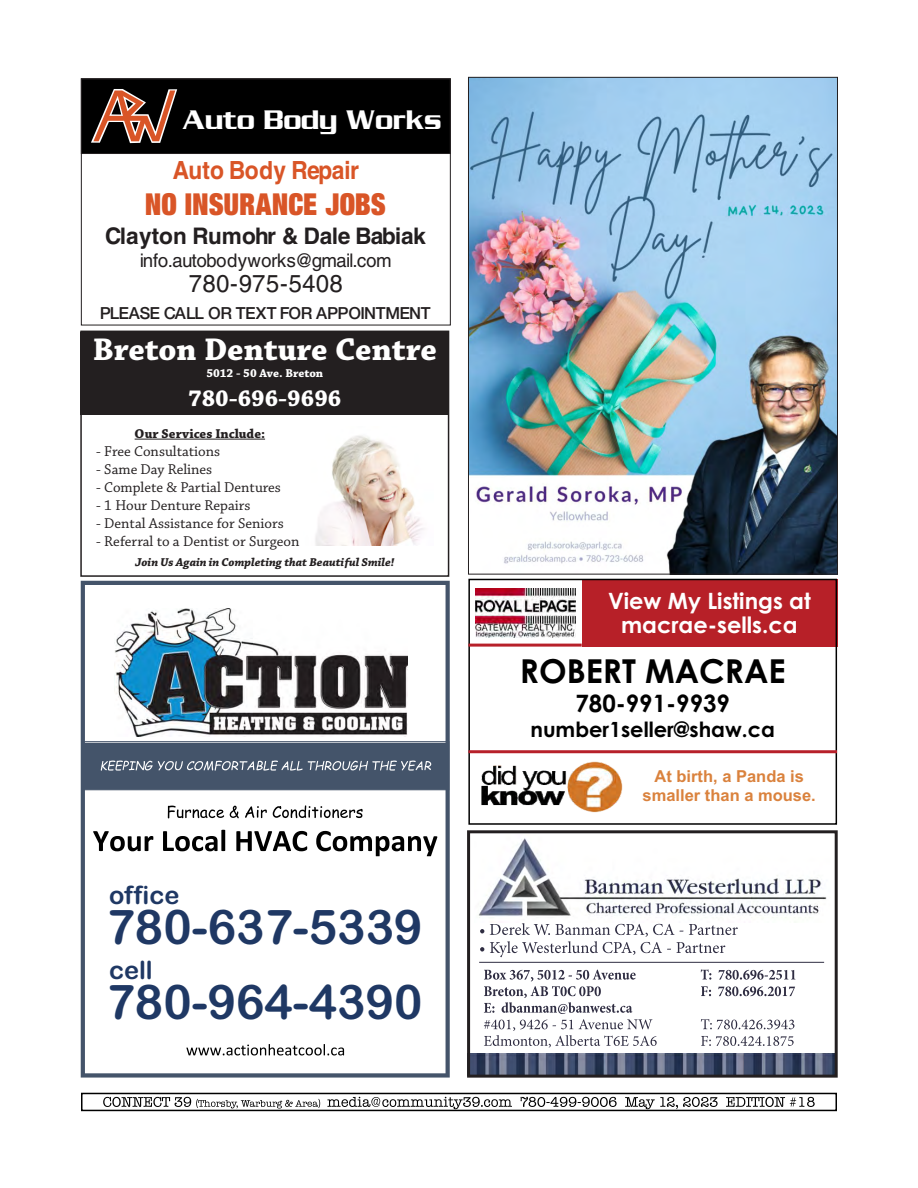
<style>
.page{position:relative;width:918px;height:1188px;background:#fff}
.page>*{position:absolute;margin:0;border:0;box-sizing:border-box;transform-origin:0 0}
.t1{font:47.85px "Arial Rounded MT Bold";color:#1f3864}
.t2{font:700 33px "Chaparral Pro";color:#fff}
.t3{font:700 33px "Century Gothic";color:#000}
.t4{font:30px "Context Reprise Ultra Cond SSK";color:#d95527;scale:.92 1}
.t5{font:28.8px "Boost SSK";color:#fff}
.t6{font:25.35px "Arial Rounded MT Bold";color:#1f3864}
.t7{font:700 24.75px "Context SSK";color:#d95527;scale:.92 1}
.t8{font:24.15px "Context SSK";letter-spacing:.035em;color:#231f20}
.t9{font:700 24px "Chaparral Pro";color:#fff}
.t10{font:700 24px "Century Gothic";color:#000}
.t11{font:700 22.65px "Context SSK";color:#231f20}
.t12{font:700 22.5px/24px "Century Gothic";color:#fff;text-align:center}
.t13{font:700 21px "Century Gothic";color:#000}
.t14{font:18.6px "Context SSK";color:#231f20}
.t15{font:700 16.5px/18.5px "Arial";color:#da823d;text-align:center}
.t16{font:16.5px "Context Reprise Medium SSK";color:#231f20}
.t17{font:15px "Chaparral Pro";color:#231f20}
.t18{font:700 13.5px "Chaparral Pro";color:#231f20}
.t19{font:italic 700 12px "Chaparral Pro";color:#231f20}
.t20{font:700 12px "Chaparral Pro";color:#fff}
</style>
<div class="page">
<div style="left:81px;top:1093px;width:756px;height:18px;border:2px solid #000"></div>
<svg style="left:625px;top:1097px;width:93px;height:12px"></svg>
<svg style="left:103px;top:1097px;width:217px;height:12px"></svg>
<svg style="left:327px;top:1097px;width:185px;height:12px"></svg>
<svg style="left:521px;top:1097px;width:96px;height:10px"></svg>
<svg style="left:726px;top:1097px;width:89px;height:10px"></svg>
<div style="left:81px;top:78px;width:370px;height:76px;background:#000;border:1px solid #231f20"></div>
<svg style="left:91px;top:89px;width:86px;height:54px"></svg>
<div style="left:81px;top:78px;width:370px;height:247px;border:1px solid #231f20"></div>
<div style="left:81px;top:332px;width:367px;height:82px;background:#231f20"></div>
<div style="left:80px;top:332px;width:368px;height:83px;border:1px solid #231f20"></div>
<div style="left:80px;top:331px;width:369px;height:246px;border:2px solid #231f20"></div>
<img style="left:315px;top:435px;width:109px;height:110px">
<hr style="left:135px;top:439px;width:130px;height:1px;background:#231f20">
<svg style="left:81px;top:581px;width:369px;height:497px"></svg>
<hr style="left:479px;top:962px;width:345px;height:1px;background:#2f2d42">
<svg style="left:701px;top:969px;width:94px;height:11px"></svg>
<svg style="left:701px;top:986px;width:94px;height:10px"></svg>
<svg style="left:701px;top:1019px;width:93px;height:10px"></svg>
<svg style="left:484px;top:970px;width:173px;height:78px"></svg>
<svg style="left:701px;top:1036px;width:93px;height:10px"></svg>
<svg style="left:480px;top:923px;width:258px;height:34px"></svg>
<img style="left:478px;top:838px;width:349px;height:80px">
<img style="left:471px;top:1053px;width:363px;height:21px">
<div style="left:467px;top:830px;width:371px;height:248px;border:3px solid #231f20"></div>
<img style="left:476px;top:589px;width:100px;height:48px">
<div style="left:582px;top:579px;width:255px;height:68px;background:#b72028"></div>
<div style="left:468px;top:579px;width:369px;height:246px;border:2px solid #000"></div>
<hr style="left:468px;top:644px;width:114px;height:3px;background:#b7202a">
<hr style="left:468px;top:750px;width:369px;height:3px;background:#b7202a">
<img style="left:481px;top:761px;width:142px;height:52px">
<img style="left:470px;top:79px;width:366px;height:494px">
<h3 class="t5" style="left:182px;top:103px;width:261px">Auto Body Works</h3>
<h3 class="t7" style="left:173px;top:154px;width:203px">Auto Body Repair</h3>
<h3 class="t4" style="left:145px;top:185px;width:264px">NO INSURANCE JOBS</h3>
<h3 class="t11" style="left:106px;top:222px;width:322px">Clayton Rumohr &amp; Dale Babiak</h3>
<p class="t14" style="left:141px;top:250px;width:252px">info.autobodyworks@gmail.com</p>
<h3 class="t8" style="left:189px;top:270px;width:155px">780-975-5408</h3>
<p class="t16" style="left:101px;top:305px;width:331px">PLEASE CALL OR TEXT FOR APPOINTMENT</p>
<h2 class="t2" style="left:93px;top:336px;width:346px">Breton Denture Centre</h2>
<p class="t20" style="left:206px;top:368px;width:118px">5012 - 50 Ave. Breton</p>
<h3 class="t9" style="left:188px;top:388px;width:155px">780-696-9696</h3>
<p class="t18" style="left:135px;top:428px;width:132px">Our Services Include:</p>
<p class="t17" style="left:96px;top:445px;width:126px">- Free Consultations</p>
<p class="t17" style="left:96px;top:463px;width:118px">- Same Day Relines</p>
<p class="t17" style="left:96px;top:481px;width:186px">- Complete &amp; Partial Dentures</p>
<p class="t17" style="left:96px;top:499px;width:156px">- 1 Hour Denture Repairs</p>
<p class="t17" style="left:96px;top:517px;width:189px">- Dental Assistance for Seniors</p>
<p class="t17" style="left:96px;top:535px;width:205px">- Referral to a Dentist or Surgeon</p>
<p class="t19" style="left:135px;top:557px;width:261px">Join Us Again in Completing that Beautiful Smile!</p>
<h3 class="t6" style="left:109px;top:885px;width:72px">office</h3>
<h1 class="t1" style="left:107px;top:910px;width:317px">780-637-5339</h1>
<h3 class="t6" style="left:109px;top:960px;width:45px">cell</h3>
<h1 class="t1" style="left:107px;top:984px;width:317px">780-964-4390</h1>
<h3 class="t12" style="left:608px;top:591px;width:204px">View My Listings at macrae-sells.ca</h3>
<h2 class="t3" style="left:520px;top:658px;width:267px">ROBERT MACRAE</h2>
<h3 class="t10" style="left:576px;top:694px;width:156px">780-991-9939</h3>
<h3 class="t13" style="left:530px;top:721px;width:246px">number1seller@shaw.ca</h3>
<p class="t15" style="left:643px;top:769px;width:175px">At birth, a Panda is smaller than a mouse.</p>
</div>
